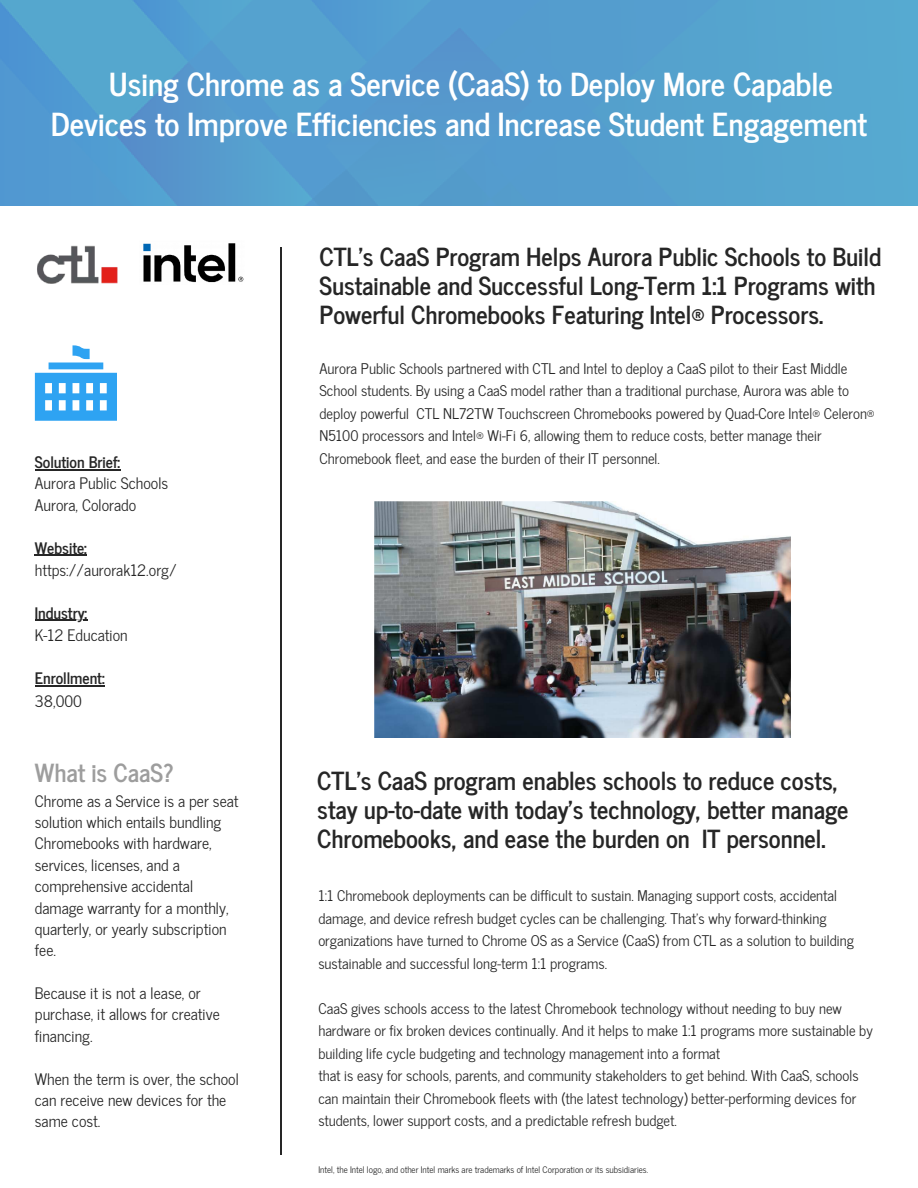
<style>
.page{position:relative;width:918px;height:1188px;background:#fff}
.page>*{position:absolute;margin:0;border:0;box-sizing:border-box;transform-origin:0 0}
.t1{font:700 31.5px/40.5px "News Cycle";color:#fff}
.t2{font:700 24.75px/29.2px "News Cycle";color:#262626}
.t3{font:700 24.75px "News Cycle";color:#9d9d9d}
.t4{font:15.75px/21.3px "News Cycle";color:#262626}
.t5{font:700 15.75px "News Cycle";color:#262626}
.t6{font:14.7px/22.5px "News Cycle";color:#262626}
.t7{font:9px "News Cycle";color:#262626}
</style>
<div class="page">
<div style="left:0;top:0;width:918px;height:206px;background:#559ecf"></div>
<hr style="left:35px;top:469px;width:85px;height:1px;background:#262626">
<hr style="left:35px;top:555px;width:52px;height:1px;background:#262626">
<hr style="left:35px;top:620px;width:52px;height:1px;background:#262626">
<hr style="left:35px;top:685px;width:70px;height:1px;background:#262626">
<svg style="left:35px;top:345px;width:82px;height:76px"></svg>
<hr style="left:280px;top:247px;width:1px;height:908px;background:#262626">
<img style="left:37px;top:245px;width:81px;height:39px">
<img style="left:143px;top:243px;width:101px;height:40px">
<img style="left:375px;top:502px;width:416px;height:236px">
<h1 class="t1" style="left:51px;top:61px;width:818px;text-indent:58px">Using Chrome as a Service (CaaS) to Deploy More Capable<br>Devices to Improve Efficiencies and Increase Student Engagement</h1>
<p class="t5" style="left:35px;top:448px;width:87px">Solution Brief:</p>
<p class="t4" style="left:35px;top:472px;width:135px">Aurora Public Schools<br>Aurora, Colorado</p>
<p class="t5" style="left:35px;top:534px;width:54px">Website:</p>
<p class="t4" style="left:35px;top:559px;width:143px">https://aurorak12.org/</p>
<p class="t5" style="left:35px;top:599px;width:54px">Industry:</p>
<p class="t4" style="left:35px;top:624px;width:94px">K-12 Education</p>
<p class="t5" style="left:35px;top:664px;width:71px">Enrollment:</p>
<p class="t4" style="left:35px;top:689px;width:49px">38,000</p>
<h2 class="t3" style="left:35px;top:751px;width:140px">What is CaaS?</h2>
<p class="t4" style="left:35px;top:789px;width:205px">Chrome as a Service is a per seat solution which entails bundling<br>Chromebooks with hardware, services, licenses, and a comprehensive accidental damage warranty for a monthly, quarterly, or yearly subscription fee.</p>
<p class="t4" style="left:35px;top:982px;width:187px">Because it is not a lease, or purchase, it allows for creative financing.</p>
<p class="t4" style="left:35px;top:1067px;width:206px">When the term is over, the school can receive new devices for the same cost.</p>
<h2 class="t2" style="left:320px;top:239px;width:563px">CTL’s CaaS Program Helps Aurora Public Schools to Build<br>Sustainable and Successful Long-Term 1:1 Programs with<br>Powerful Chromebooks Featuring Intel® Processors.</h2>
<p class="t6" style="left:320px;top:356px;width:557px">Aurora Public Schools partnered with CTL and Intel to deploy a CaaS pilot to their East Middle School students. By using a CaaS model rather than a traditional purchase, Aurora was able to deploy powerful CTL NL72TW Touchscreen Chromebooks powered by Quad-Core Intel® Celeron® N5100 processors and Intel® Wi-Fi 6, allowing them to reduce costs, better manage their Chromebook fleet, and ease the burden of their IT personnel.</p>
<h2 class="t2" style="left:317px;top:764px;width:533px">CTL’s CaaS program enables schools to reduce costs, stay up-to-date with today’s technology, better manage<br>Chromebooks, and ease the burden on IT personnel.</h2>
<p class="t6" style="left:318px;top:884px;width:537px">1:1 Chromebook deployments can be difficult to sustain. Managing support costs, accidental damage, and device refresh budget cycles can be challenging. That’s why forward-thinking organizations have turned to Chrome OS as a Service (CaaS) from CTL as a solution to building sustainable and successful long-term 1:1 programs.</p>
<p class="t6" style="left:318px;top:996px;width:556px">CaaS gives schools access to the latest Chromebook technology without needing to buy new hardware or fix broken devices continually. And it helps to make 1:1 programs more sustainable by building life cycle budgeting and technology management into a format<br>that is easy for schools, parents, and community stakeholders to get behind. With CaaS, schools can maintain their Chromebook fleets with (the latest technology) better-performing devices for students, lower support costs, and a predictable refresh budget.</p>
<p class="t7" style="left:318px;top:1162px;width:331px">Intel, the Intel logo, and other Intel marks are trademarks of Intel Corporation or its subsidiaries.</p>
</div>
